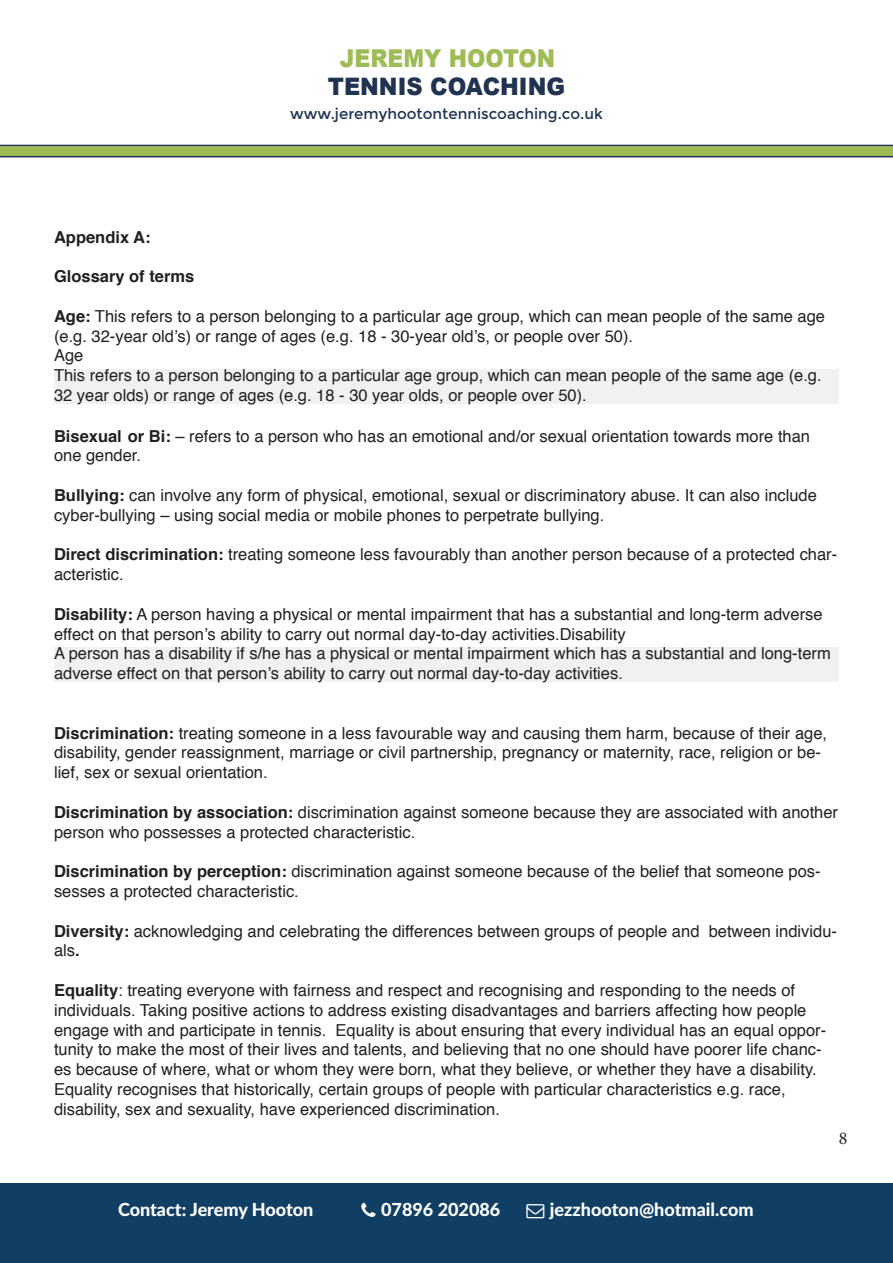
<style>
.page{position:relative;width:893px;height:1263px;background:#fff}
.page>*{position:absolute;margin:0;border:0;box-sizing:border-box;transform-origin:0 0}
.t1{font:900 24.6px "Arial";color:#9ebb55;scale:.9 1}
.t2{font:900 24px "Arial";color:#203351;scale:.93 1}
.t3{font:800 18px "Lato";color:#fff}
.t4{font:18px "Minion Pro";color:#231f20}
.t5{font:16.5px/19.8px "Helvetica";color:#231f20}
.t6{font:700 16.5px "Helvetica";color:#231f20}
.t7{font:15px "Montserrat";color:#203351}
.s1{font-weight:700}
</style>
<div class="page">
<div style="left:0;top:1183px;width:893px;height:80px;background:#113f63"></div>
<div style="left:0;top:146px;width:893px;height:11px;background:#9eba54"></div>
<hr style="left:0;top:145px;width:893px;height:1px;background:#213352">
<hr style="left:0;top:156px;width:893px;height:1px;background:#213352">
<div style="left:54px;top:369px;width:785px;height:35px;background:#f1f1f1"></div>
<div style="left:54px;top:647px;width:785px;height:35px;background:#f1f1f1"></div>
<h1 class="t1" style="left:340px;top:40px;width:241px">JEREMY HOOTON</h1>
<h2 class="t2" style="left:328px;top:69px;width:257px">TENNIS COACHING</h2>
<p class="t7" style="left:290px;top:105px;width:314px">www.jeremyhootontenniscoaching.co.uk</p>
<p class="t6" style="left:54px;top:224px;width:98px">Appendix A:</p>
<p class="t6" style="left:54px;top:263px;width:142px">Glossary of terms</p>
<p class="t5" style="left:54px;top:307px;width:773px"><span class="s1">Age:</span> This refers to a person belonging to a particular age group, which can mean people of the same age (e.g. 32-year old’s) or range of ages (e.g. 18 - 30-year old’s, or people over 50).</p>
<p class="t5" style="left:54px;top:346px;width:31px">Age</p>
<p class="t5" style="left:54px;top:366px;width:769px">This refers to a person belonging to a particular age group, which can mean people of the same age (e.g.<br>32 year olds) or range of ages (e.g. 18 - 30 year olds, or people over 50).</p>
<p class="t5" style="left:54px;top:426px;width:758px"><span class="s1">Bisexual or Bi:</span> – refers to a person who has an emotional and/or sexual orientation towards more than one gender.</p>
<p class="t5" style="left:54px;top:486px;width:764px"><span class="s1">Bullying:</span> can involve any form of physical, emotional, sexual or discriminatory abuse. It can also include cyber-bullying – using social media or mobile phones to perpetrate bullying.</p>
<p class="t5" style="left:54px;top:545px;width:785px"><span class="s1">Direct discrimination:</span> treating someone less favourably than another person because of a protected char&shy;acteristic.</p>
<p class="t5" style="left:54px;top:605px;width:770px"><span class="s1">Disability:</span> A person having a physical or mental impairment that has a substantial and long-term adverse effect on that person’s ability to carry out normal day-to-day activities.Disability</p>
<p class="t5" style="left:54px;top:644px;width:778px">A person has a disability if s/he has a physical or mental impairment which has a substantial and long-term adverse effect on that person’s ability to carry out normal day-to-day activities.</p>
<p class="t5" style="left:54px;top:723px;width:775px"><span class="s1">Discrimination:</span> treating someone in a less favourable way and causing them harm, because of their age, disability, gender reassignment, marriage or civil partnership, pregnancy or maternity, race, religion or be&shy;lief, sex or sexual orientation.</p>
<p class="t5" style="left:54px;top:803px;width:786px"><span class="s1">Discrimination by association:</span> discrimination against someone because they are associated with another person who possesses a protected characteristic.</p>
<p class="t5" style="left:54px;top:862px;width:768px"><span class="s1">Discrimination by perception:</span> discrimination against someone because of the belief that someone pos&shy;sesses a protected characteristic.</p>
<p class="t5" style="left:54px;top:921px;width:785px"><span class="s1">Diversity:</span> acknowledging and celebrating the differences between groups of people and between individu&shy;als<span class="s1">.</span></p>
<p class="t5" style="left:54px;top:981px;width:774px"><span class="s1">Equality</span>: treating everyone with fairness and respect and recognising and responding to the needs of individuals. Taking positive actions to address existing disadvantages and barriers affecting how people engage with and participate in tennis. Equality is about ensuring that every individual has an equal oppor&shy;tunity to make the most of their lives and talents, and believing that no one should have poorer life chanc&shy;es because of where, what or whom they were born, what they believe, or whether they have a disability.<br>Equality recognises that historically, certain groups of people with particular characteristics e.g. race, disability, sex and sexuality, have experienced discrimination.</p>
<p class="t3" style="left:118px;top:1196px;width:197px">Contact: Jeremy Hooton</p>
<p class="t3" style="left:381px;top:1196px;width:121px">07896 202086</p>
<p class="t3" style="left:550px;top:1196px;width:205px">jezzhooton@hotmail.com</p>
<p class="t4" style="left:839px;top:1126px;width:10px">8</p>
</div>
